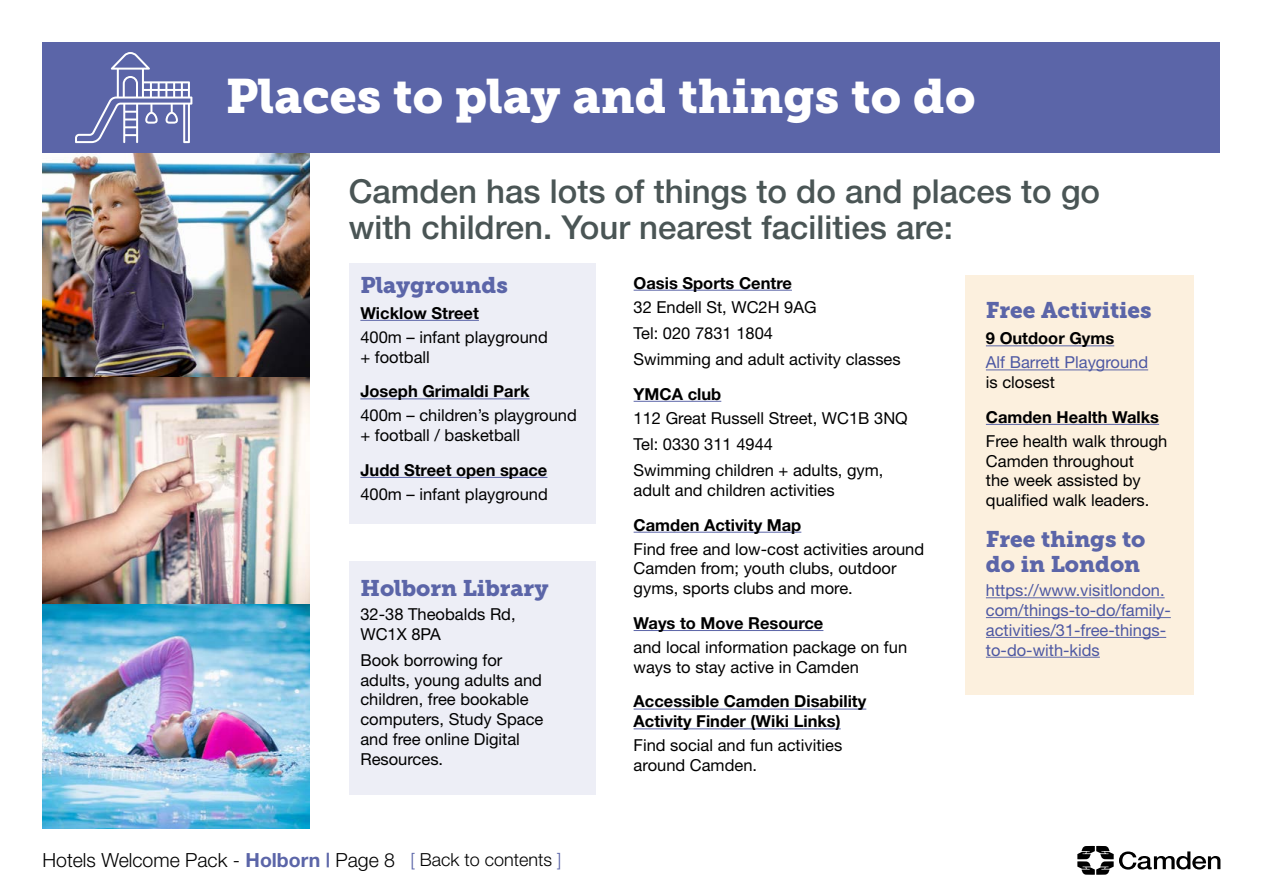
<style>
.page{position:relative;width:1263px;height:893px;background:#fff}
.page>*{position:absolute;margin:0;border:0;box-sizing:border-box;transform-origin:0 0}
.t1{font:48px "Museo Slab 900";color:#fff}
.t2{font:500 33px/36px "Helvetica Neue";color:#4a5555}
.t3{font:22.5px/25.5px "Museo Slab 900";color:#5b65a8}
.t4{font:300 19.5px "Helvetica Neue";color:#000}
.t5{font:16.5px/19.8px "Helvetica Neue";color:#000}
.t6{font:700 16.5px/19.8px "Helvetica Neue";color:#000}
.t7{font:16.5px/19.8px "Helvetica Neue";color:#4d58a3}
.s1{font-weight:700;color:#5b65a8}
.s2{font-size:18px;color:#5b65a8}
.s3{font-size:18px}
</style>
<div class="page">
<div style="left:349px;top:561px;width:246px;height:234px;background:#edeef6"></div>
<div style="left:349px;top:263px;width:246px;height:261px;background:#edeef6"></div>
<div style="left:965px;top:276px;width:228px;height:419px;background:#fcf0de"></div>
<img style="left:43px;top:153px;width:267px;height:676px">
<div style="left:43px;top:43px;width:1177px;height:110px;background:#5b65a8"></div>
<hr style="left:360px;top:320px;width:119px;height:1px;background:#5b65a8">
<hr style="left:360px;top:398px;width:170px;height:1px;background:#5b65a8">
<hr style="left:360px;top:477px;width:187px;height:1px;background:#5b65a8">
<hr style="left:634px;top:290px;width:158px;height:1px;background:#5b65a8">
<hr style="left:634px;top:401px;width:87px;height:1px;background:#5b65a8">
<hr style="left:634px;top:532px;width:167px;height:1px;background:#5b65a8">
<hr style="left:634px;top:630px;width:189px;height:1px;background:#5b65a8">
<hr style="left:634px;top:709px;width:232px;height:1px;background:#5b65a8">
<hr style="left:634px;top:728px;width:207px;height:1px;background:#5b65a8">
<hr style="left:986px;top:345px;width:128px;height:1px;background:#5b65a8">
<hr style="left:986px;top:370px;width:162px;height:1px;background:#5b65a8">
<hr style="left:986px;top:424px;width:173px;height:1px;background:#5b65a8">
<hr style="left:986px;top:597px;width:179px;height:1px;background:#5b65a8">
<hr style="left:986px;top:617px;width:185px;height:1px;background:#5b65a8">
<hr style="left:986px;top:637px;width:180px;height:1px;background:#5b65a8">
<hr style="left:986px;top:657px;width:114px;height:1px;background:#5b65a8">
<svg style="left:75px;top:52px;width:117px;height:91px"></svg>
<svg style="left:1077px;top:846px;width:143px;height:29px"></svg>
<h1 class="t1" style="left:226px;top:69px;width:751px">Places to play and things to do</h1>
<h2 class="t2" style="left:349px;top:173px;width:753px">Camden has lots of things to do and places to go with children. Your nearest facilities are:</h2>
<h3 class="t3" style="left:360px;top:272px;width:149px">Playgrounds</h3>
<p class="t6" style="left:360px;top:303px;width:120px">Wicklow Street</p>
<p class="t5" style="left:360px;top:327px;width:189px">400m – infant playground + football</p>
<p class="t6" style="left:360px;top:381px;width:171px">Joseph Grimaldi Park</p>
<p class="t5" style="left:360px;top:405px;width:218px">400m – children’s playground + football / basketball</p>
<p class="t6" style="left:360px;top:460px;width:189px">Judd Street open space</p>
<p class="t5" style="left:360px;top:484px;width:189px">400m – infant playground</p>
<h3 class="t3" style="left:360px;top:575px;width:190px">Holborn Library</h3>
<p class="t5" style="left:360px;top:604px;width:157px">32-38 Theobalds Rd,<br>WC1X 8PA</p>
<p class="t5" style="left:360px;top:650px;width:185px">Book borrowing for adults, young adults and children, free bookable computers, Study Space and free online Digital<br>Resources.</p>
<p class="t4" style="left:43px;top:848px;width:520px">Hotels Welcome Pack - <span class="s1">Holborn |</span> Page 8 <span class="s2">[</span> <span class="s3">Back to contents</span> <span class="s2">]</span></p>
<p class="t6" style="left:634px;top:272px;width:160px">Oasis Sports Centre</p>
<p class="t5" style="left:634px;top:293px;width:269px;line-height:26.2px">32 Endell St, WC2H 9AG<br>Tel: 020 7831 1804<br>Swimming and adult activity classes</p>
<p class="t6" style="left:634px;top:383px;width:89px">YMCA club</p>
<p class="t5" style="left:634px;top:404px;width:276px;line-height:26.2px">112 Great Russell Street, WC1B 3NQ<br>Tel: 0330 311 4944<br>Swimming children + adults, gym,</p>
<p class="t5" style="left:634px;top:480px;width:203px">adult and children activities</p>
<p class="t6" style="left:634px;top:514px;width:169px">Camden Activity Map</p>
<p class="t5" style="left:634px;top:539px;width:292px">Find free and low-cost activities around<br>Camden from; youth clubs, outdoor gyms, sports clubs and more.</p>
<p class="t6" style="left:634px;top:613px;width:191px">Ways to Move Resource</p>
<p class="t5" style="left:634px;top:637px;width:275px">and local information package on fun ways to stay active in Camden</p>
<p class="t6" style="left:634px;top:691px;width:234px">Accessible Camden Disability<br>Activity Finder (Wiki Links)</p>
<p class="t5" style="left:634px;top:735px;width:210px">Find social and fun activities around Camden.</p>
<h3 class="t3" style="left:986px;top:298px;width:167px">Free Activities</h3>
<p class="t6" style="left:986px;top:328px;width:130px">9 Outdoor Gyms</p>
<p class="t7" style="left:986px;top:352px;width:164px">Alf Barrett Playground</p>
<p class="t5" style="left:986px;top:372px;width:71px">is closest</p>
<p class="t6" style="left:986px;top:407px;width:175px">Camden Health Walks</p>
<p class="t5" style="left:986px;top:431px;width:183px">Free health walk through<br>Camden throughout<br>the week assisted by qualified walk leaders.</p>
<h3 class="t3" style="left:986px;top:526px;width:161px">Free things to do in London</h3>
<p class="t7" style="left:986px;top:580px;width:186px">https://www.visitlondon. com/things-to-do/family&shy;activities/31-free-things&shy;to-do-with-kids</p>
</div>
